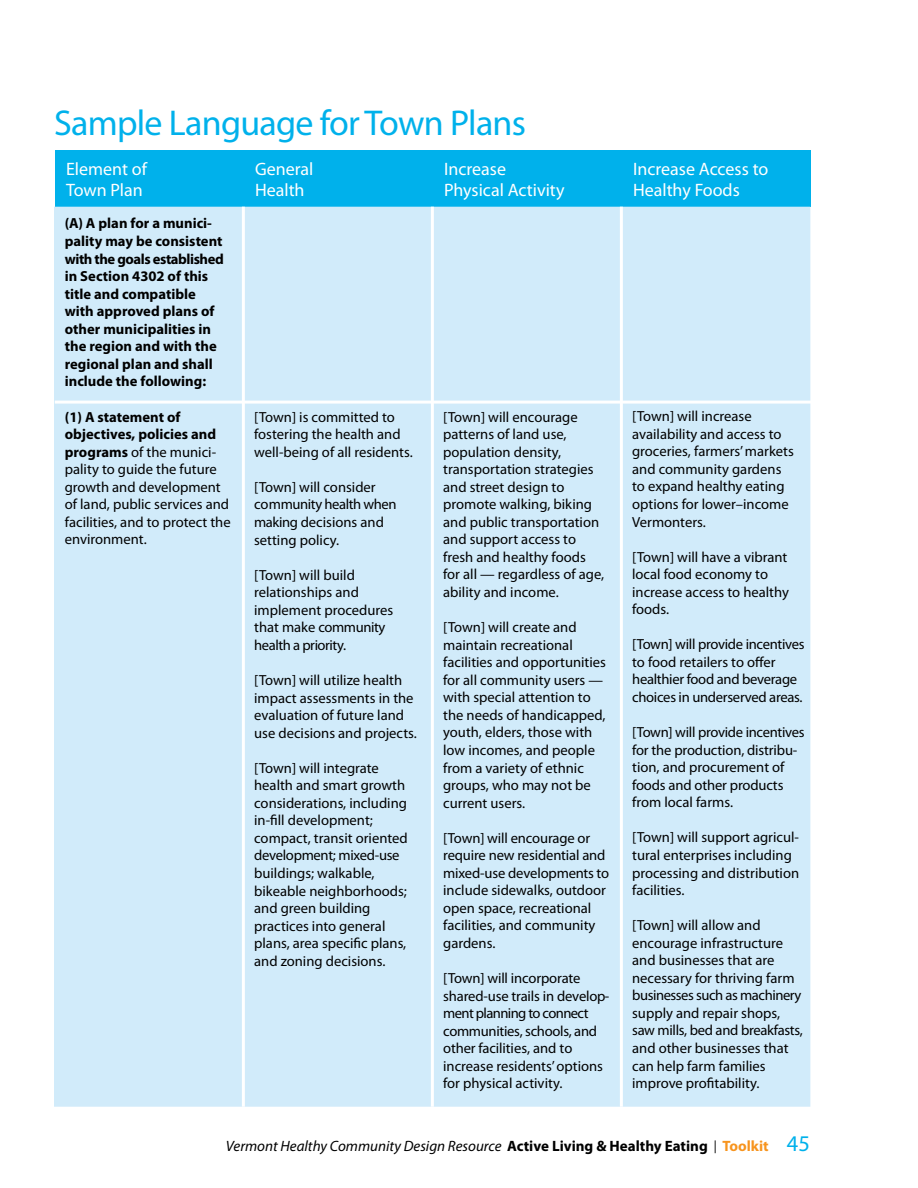
<style>
.page{position:relative;width:918px;height:1188px;background:#fff}
.page>*{position:absolute;margin:0;border:0;box-sizing:border-box;transform-origin:0 0}
.t1{font:36px "Myriad Pro";letter-spacing:-.02em;color:#00b1eb}
.t2{font:18px "Myriad Pro";color:#fff}
.t3{font:italic 15px "Myriad Pro";color:#000}
.t4{font:14.7px/17.5px "Myriad Pro";color:#000}
.t5{font:700 14.7px/17.5px "Myriad Pro";color:#000}
.t6{font:14.7px/17.5px "Myriad Pro";letter-spacing:-.02em;color:#000}
.s1{font-weight:700}
.s2{font-weight:700;font-style:normal}
.s3{font-style:normal;font-size:12.75px}
.s4{font-weight:700;font-style:normal;color:#f7941e}
.s5{font-style:normal;font-size:22.5px;color:#00b1eb}
</style>
<div class="page">
<div style="left:55px;top:150px;width:756px;height:57px;background:#00b1eb"></div>
<div style="left:54px;top:207px;width:756px;height:900px;background:#d1ebfa"></div>
<hr style="left:242px;top:207px;width:3px;height:900px;background:#fff">
<hr style="left:431px;top:207px;width:3px;height:900px;background:#fff">
<hr style="left:620px;top:207px;width:3px;height:900px;background:#fff">
<hr style="left:55px;top:401px;width:757px;height:3px;background:#fff">
<h1 class="t1" style="left:54px;top:101px;width:474px">Sample Language for Town Plans</h1>
<p class="t2" style="left:66px;top:157px;width:82px">Element of</p>
<p class="t2" style="left:255px;top:157px;width:60px">General</p>
<p class="t2" style="left:444px;top:157px;width:64px">Increase</p>
<p class="t2" style="left:633px;top:157px;width:137px">Increase Access to</p>
<p class="t2" style="left:66px;top:179px;width:78px">Town Plan</p>
<p class="t2" style="left:255px;top:179px;width:51px">Health</p>
<p class="t2" style="left:444px;top:179px;width:122px">Physical Activity</p>
<p class="t2" style="left:633px;top:179px;width:108px">Healthy Foods</p>
<p class="t5" style="left:65px;top:214px;width:160px">(A) A plan for a munici&shy;pality may be consistent with the goals established in Section 4302 of this title and compatible with approved plans of other municipalities in the region and with the regional plan and shall include the following:</p>
<p class="t4" style="left:65px;top:408px;width:167px"><span class="s1">(1) A statement of objectives, policies and programs</span> of the munici&shy;pality to guide the future growth and development of land, public services and facilities, and to protect the environment.</p>
<p class="t4" style="left:254px;top:408px;width:160px">[Town] is committed to fostering the health and well-being of all residents.</p>
<p class="t4" style="left:632px;top:407px;width:163px">[Town] will increase availability and access to groceries, farmers’ markets and community gardens to expand healthy eating options for lower–income<br>Vermonters.</p>
<p class="t4" style="left:632px;top:548px;width:158px">[Town] will have a vibrant local food economy to increase access to healthy foods.</p>
<p class="t6" style="left:632px;top:635px;width:174px">[Town] will provide incentives to food retailers to offer healthier food and beverage choices in underserved areas.</p>
<p class="t4" style="left:632px;top:723px;width:174px">[Town] will provide incentives for the production, distribu&shy;tion, and procurement of foods and other products from local farms.</p>
<p class="t4" style="left:632px;top:828px;width:169px">[Town] will support agricul&shy;tural enterprises including processing and distribution facilities.</p>
<p class="t4" style="left:632px;top:916px;width:172px">[Town] will allow and encourage infrastructure and businesses that are necessary for thriving farm businesses such as machinery supply and repair shops, saw mills, bed and breakfasts, and other businesses that can help farm families improve profitability.</p>
<p class="t4" style="left:443px;top:408px;width:163px">[Town] will encourage patterns of land use, population density, transportation strategies and street design to promote walking, biking and public transportation and support access to fresh and healthy foods for all — regardless of age, ability and income.</p>
<p class="t4" style="left:443px;top:618px;width:164px">[Town] will create and maintain recreational facilities and opportunities for all community users — with special attention to the needs of handicapped, youth, elders, those with low incomes, and people from a variety of ethnic groups, who may not be current users.</p>
<p class="t4" style="left:443px;top:829px;width:167px">[Town] will encourage or require new residential and mixed-use developments to include sidewalks, outdoor open space, recreational facilities, and community gardens.</p>
<p class="t4" style="left:443px;top:969px;width:168px">[Town] will incorporate shared-use trails in develop&shy;ment planning to connect communities, schools, and other facilities, and to increase residents’ options for physical activity.</p>
<p class="t4" style="left:254px;top:478px;width:144px">[Town] will consider community health when making decisions and setting policy.</p>
<p class="t4" style="left:254px;top:566px;width:141px">[Town] will build relationships and implement procedures that make community health a priority.</p>
<p class="t4" style="left:254px;top:671px;width:164px">[Town] will utilize health impact assessments in the evaluation of future land use decisions and projects.</p>
<p class="t4" style="left:254px;top:759px;width:155px">[Town] will integrate health and smart growth considerations, including in-fill development; compact, transit oriented development; mixed-use buildings; walkable, bikeable neighborhoods; and green building practices into general plans, area specific plans, and zoning decisions.</p>
<p class="t3" style="left:226px;top:1137px;width:586px">Vermont Healthy Community Design Resource <span class="s2">Active Living &amp; Healthy Eating</span> <span class="s3">|</span> <span class="s4">Toolkit</span> <span class="s5">45</span></p>
</div>
